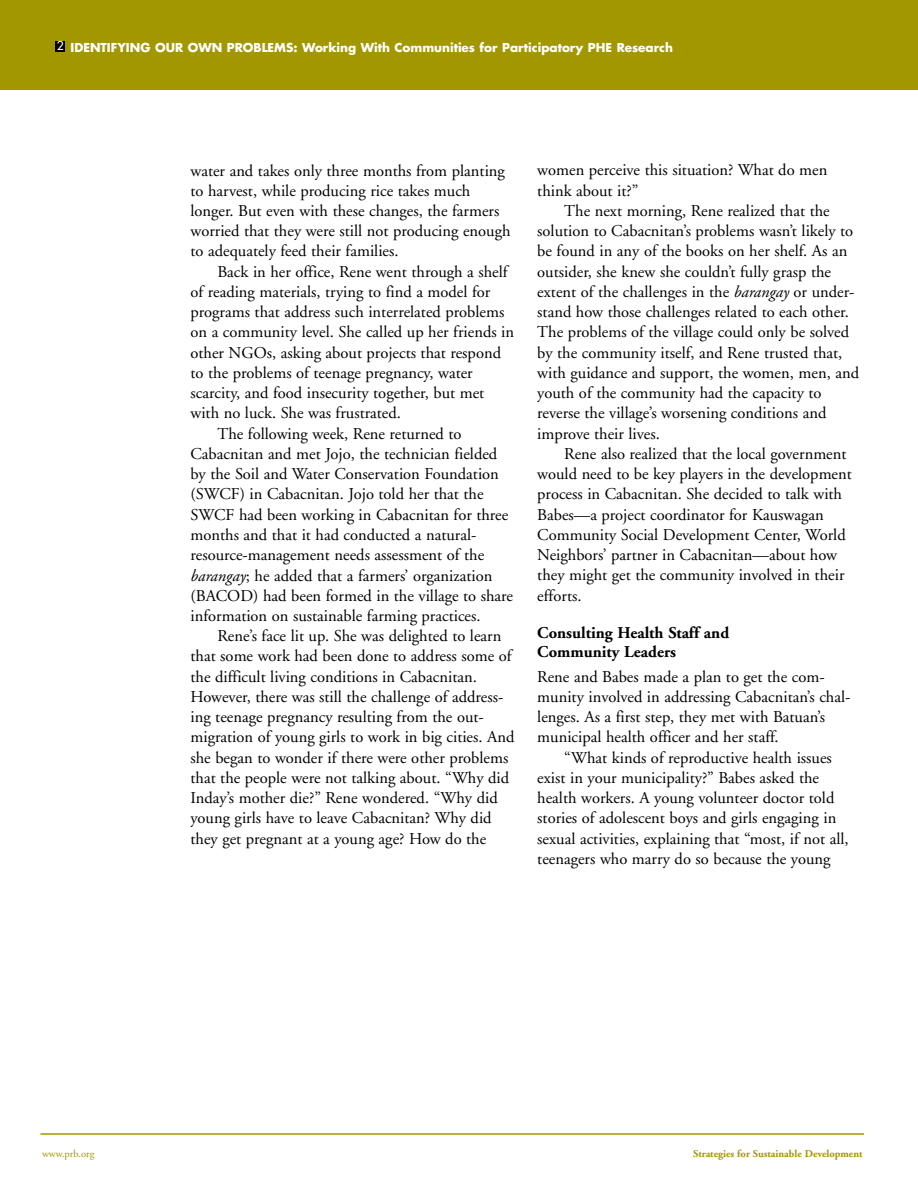
<style>
.page{position:relative;width:918px;height:1188px;background:#fff}
.page>*{position:absolute;margin:0;border:0;box-sizing:border-box;transform-origin:0 0}
.t1{font:16.5px/20.2px "Adobe Garamond";color:#000}
.t2{font:700 16.5px/18.8px "Adobe Garamond";color:#000}
.t3{font:700 12px "Futura";color:#fff}
.t4{font:700 10.5px "Adobe Garamond";color:#a39700}
.t5{font:10.5px "Adobe Garamond";color:#a39700}
.s1{font-style:italic}
</style>
<div class="page">
<div style="left:0;top:0;width:918px;height:90px;background:#a39700"></div>
<div style="left:56px;top:41px;width:9px;height:10px;background:#000"></div>
<hr style="left:40px;top:1133px;width:824px;height:2px;background:#a39700">
<p class="t3" style="left:57px;top:42px;width:618px"><sup>2</sup> IDENTIFYING OUR OWN PROBLEMS: Working With Communities for Participatory PHE Research</p>
<p class="t1" style="left:190px;top:162px;width:322px">water and takes only three months from planting to harvest, while producing rice takes much longer. But even with these changes, the farmers worried that they were still not producing enough to adequately feed their families.</p>
<p class="t1" style="left:217px;top:263px;width:292px">Back in her office, Rene went through a shelf</p>
<p class="t1" style="left:190px;top:283px;width:301px">of reading materials, trying to find a model for</p>
<p class="t1" style="left:190px;top:303px;width:315px">programs that address such interrelated problems</p>
<p class="t1" style="left:190px;top:324px;width:325px">on a community level. She called up her friends in</p>
<p class="t1" style="left:190px;top:344px;width:312px">other NGOs, asking about projects that respond</p>
<p class="t1" style="left:190px;top:364px;width:284px">to the problems of teenage pregnancy, water</p>
<p class="t1" style="left:190px;top:384px;width:295px">scarcity, and food insecurity together, but met</p>
<p class="t1" style="left:190px;top:405px;width:212px">with no luck. She was frustrated.</p>
<p class="t1" style="left:217px;top:425px;width:246px">The following week, Rene returned to</p>
<p class="t1" style="left:190px;top:445px;width:308px">Cabacnitan and met Jojo, the technician fielded</p>
<p class="t1" style="left:190px;top:465px;width:310px">by the Soil and Water Conservation Foundation</p>
<p class="t1" style="left:190px;top:486px;width:295px">(SWCF) in Cabacnitan. Jojo told her that the</p>
<p class="t1" style="left:190px;top:506px;width:319px">SWCF had been working in Cabacnitan for three</p>
<p class="t1" style="left:190px;top:526px;width:287px">months and that it had conducted a natural-</p>
<p class="t1" style="left:190px;top:546px;width:295px">resource-management needs assessment of the</p>
<p class="t1" style="left:190px;top:567px;width:303px"><span class="s1">barangay</span>; he added that a farmers’ organization</p>
<p class="t1" style="left:191px;top:587px;width:324px">(BACOD) had been formed in the village to share</p>
<p class="t1" style="left:191px;top:607px;width:292px">information on sustainable farming practices.</p>
<p class="t1" style="left:217px;top:627px;width:285px">Rene’s face lit up. She was delighted to learn</p>
<p class="t1" style="left:191px;top:648px;width:323px">that some work had been done to address some of</p>
<p class="t1" style="left:191px;top:668px;width:288px">the difficult living conditions in Cabacnitan.</p>
<p class="t1" style="left:191px;top:688px;width:314px">However, there was still the challenge of address-</p>
<p class="t1" style="left:190px;top:708px;width:295px">ing teenage pregnancy resulting from the out-</p>
<p class="t1" style="left:190px;top:729px;width:326px">migration of young girls to work in big cities. And</p>
<p class="t1" style="left:190px;top:749px;width:319px">she began to wonder if there were other problems</p>
<p class="t1" style="left:190px;top:769px;width:320px">that the people were not talking about. “Why did</p>
<p class="t1" style="left:190px;top:789px;width:309px">Inday’s mother die?” Rene wondered. “Why did</p>
<p class="t1" style="left:190px;top:810px;width:303px">young girls have to leave Cabacnitan? Why did</p>
<p class="t1" style="left:190px;top:830px;width:297px">they get pregnant at a young age? How do the</p>
<p class="t1" style="left:537px;top:162px;width:292px">women perceive this situation? What do men think about it?”</p>
<p class="t1" style="left:537px;top:202px;width:323px;text-indent:27px">The next morning, Rene realized that the solution to Cabacnitan’s problems wasn’t likely to be found in any of the books on her shelf. As an outsider, she knew she couldn’t fully grasp the extent of the challenges in the <span class="s1">barangay</span> or under&shy;stand how those challenges related to each other.<br>The problems of the village could only be solved by the community itself, and Rene trusted that, with guidance and support, the women, men, and youth of the community had the capacity to reverse the village’s worsening conditions and improve their lives.</p>
<p class="t1" style="left:537px;top:445px;width:316px;text-indent:27px">Rene also realized that the local government would need to be key players in the development process in Cabacnitan. She decided to talk with Babes—a project coordinator for Kauswagan Community Social Development Center, World Neighbors’ partner in Cabacnitan—about how they might get the community involved in their efforts.</p>
<p class="t2" style="left:537px;top:625px;width:193px">Consulting Health Staff and<br>Community Leaders</p>
<p class="t1" style="left:537px;top:668px;width:315px">Rene and Babes made a plan to get the com&shy;munity involved in addressing Cabacnitan’s chal&shy;lenges. As a first step, they met with Batuan’s municipal health officer and her staff.</p>
<p class="t1" style="left:537px;top:749px;width:313px;text-indent:27px">“What kinds of reproductive health issues exist in your municipality?” Babes asked the health workers. A young volunteer doctor told stories of adolescent boys and girls engaging in sexual activities, explaining that “most, if not all, teenagers who marry do so because the young</p>
<p class="t5" style="left:42px;top:1149px;width:54px">www.prb.org</p>
<p class="t4" style="left:693px;top:1149px;width:171px">Strategies for Sustainable Development</p>
</div>
